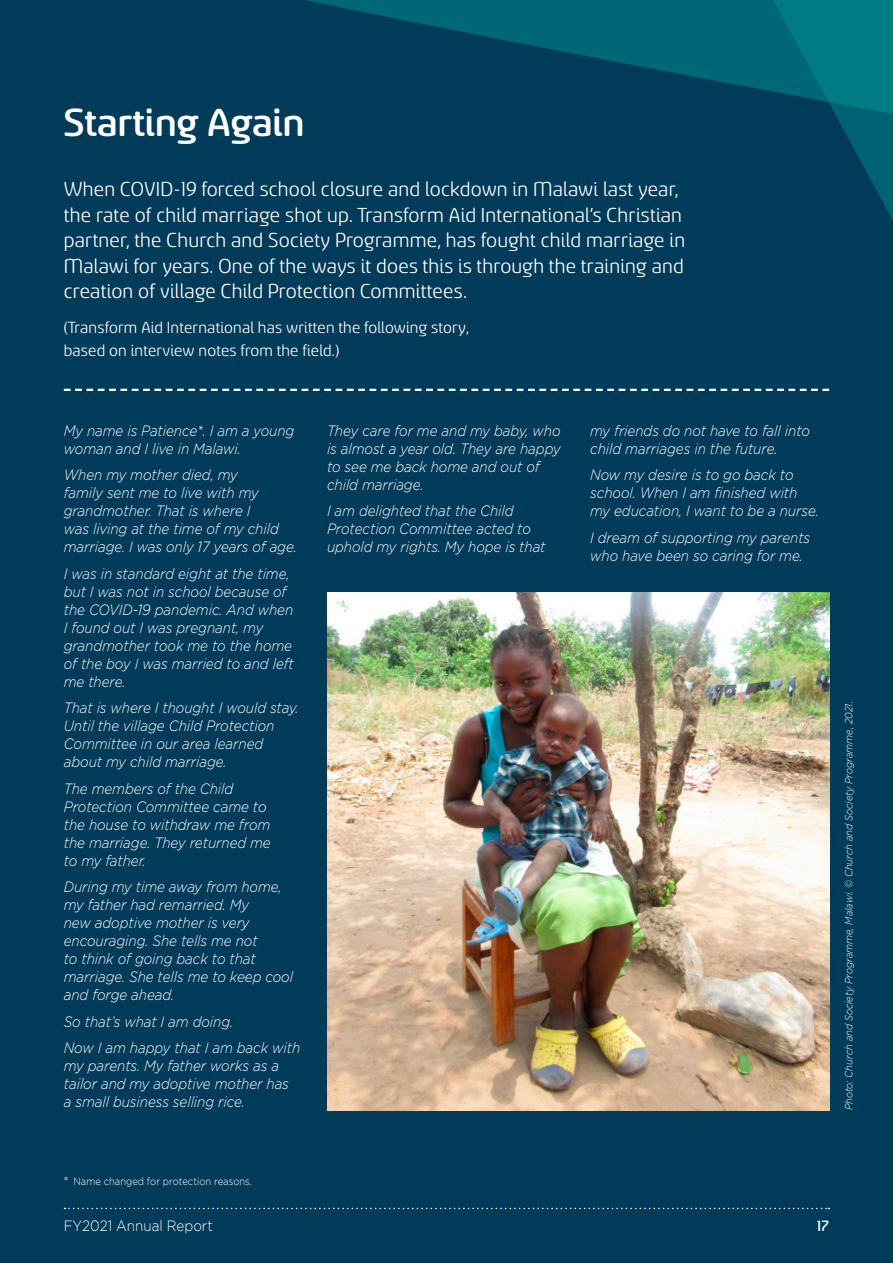
<style>
.page{position:relative;width:893px;height:1263px;background:#003b5a}
.page>*{position:absolute;margin:0;border:0;box-sizing:border-box;transform-origin:0 0}
.Story_A_head{font:500 43.5px "Sancoale Softened";color:#fff}
.Story_intro_body{font:22.5px/25.5px "Sancoale Softened";letter-spacing:.01em;color:#fff}
.Story_intro_body-2{font:18px/22.5px "Sancoale Softened";letter-spacing:.01em;color:#fff}
.t1{font:500 16.5px "Sancoale Softened";color:#fff}
.Story_body{font:italic 300 15px/18px "Gotham";letter-spacing:-.005em;color:#fff;scale:.9 1}
.t2{font:300 15px "Gotham";color:#fff;scale:.9 1}
.photo_caption_SG{font:italic 300 10.5px "Gotham";color:#fff;scale:.9 1}
.infographics_footnot{font:300 10.5px "Gotham";color:#fff;scale:.9 1}
.s1{font-size:13.5px}
</style>
<div class="page">
<svg style="left:64px;top:389px;width:765px;height:2px"></svg>
<img style="left:327px;top:592px;width:502px;height:518px">
<svg style="left:307px;top:0;width:458px;height:90px;fill:#006777"></svg>
<svg style="left:765px;top:0;width:128px;height:220px"></svg>
<svg style="left:65px;top:1208px;width:764px;height:1px"></svg>
<p class="Story_A_head" style="left:64px;top:102px;width:242px">Starting Again</p>
<p class="Story_intro_body" style="left:64px;top:177px;width:623px">When COVID-19 forced school closure and lockdown in Malawi last year, the rate of child marriage shot up. Transform Aid International’s Christian partner, the Church and Society Programme, has fought child marriage in Malawi for years. One of the ways it does this is through the training and creation of village Child Protection Committees.</p>
<p class="Story_intro_body-2" style="left:64px;top:317px;width:407px">(Transform Aid International has written the following story, based on interview notes from the field.)</p>
<p class="Story_body" style="left:64px;top:421px;width:258px">My name is Patience*. I am a young woman and I live in Malawi.</p>
<p class="Story_body" style="left:64px;top:466px;width:260px">When my mother died, my<br>family sent me to live with my grandmother. That is where I<br>was living at the time of my child marriage. I was only 17 years of age.</p>
<p class="Story_body" style="left:64px;top:564px;width:257px">I was in standard eight at the time, but I was not in school because of the COVID-19 pandemic. And when<br>I found out I was pregnant, my grandmother took me to the home of the boy I was married to and left me there.</p>
<p class="Story_body" style="left:64px;top:699px;width:263px">That is where I thought I would stay.<br>Until the village Child Protection<br>Committee in our area learned about my child marriage.</p>
<p class="Story_body" style="left:64px;top:779px;width:232px">The members of the Child<br>Protection Committee came to the house to withdraw me from the marriage. They returned me to my father.</p>
<p class="Story_body" style="left:64px;top:878px;width:256px">During my time away from home, my father had remarried. My<br>new adoptive mother is very encouraging. She tells me not<br>to think of going back to that marriage. She tells me to keep cool and forge ahead.</p>
<p class="Story_body" style="left:64px;top:1012px;width:190px">So that’s what I am doing.</p>
<p class="Story_body" style="left:64px;top:1039px;width:264px">Now I am happy that I am back with my parents. My father works as a tailor and my adoptive mother has a small business selling rice.</p>
<p class="Story_body" style="left:327px;top:421px;width:261px">They care for me and my baby, who is almost a year old. They are happy to see me back home and out of child marriage.</p>
<p class="Story_body" style="left:327px;top:502px;width:244px">I am delighted that the Child<br>Protection Committee acted to uphold my rights. My hope is that</p>
<p class="Story_body" style="left:590px;top:421px;width:246px">my friends do not have to fall into child marriages in the future.</p>
<p class="Story_body" style="left:590px;top:466px;width:255px">Now my desire is to go back to school. When I am finished with my education, I want to be a nurse.</p>
<p class="Story_body" style="left:590px;top:528px;width:246px">I dream of supporting my parents who have been so caring for me.</p>
<p class="photo_caption_SG" style="left:843px;top:1110px;width:456px;rotate:-90deg">Photo: Church and Society Programme, Malawi. © Church and Society Programme, 2021.</p>
<p class="infographics_footnot" style="left:64px;top:1175px;width:211px"><span class="s1">*</span> Name changed for protection reasons.</p>
<p class="t2" style="left:64px;top:1218px;width:167px">FY2021 Annual Report</p>
<p class="t1" style="left:817px;top:1218px;width:14px">17</p>
</div>
